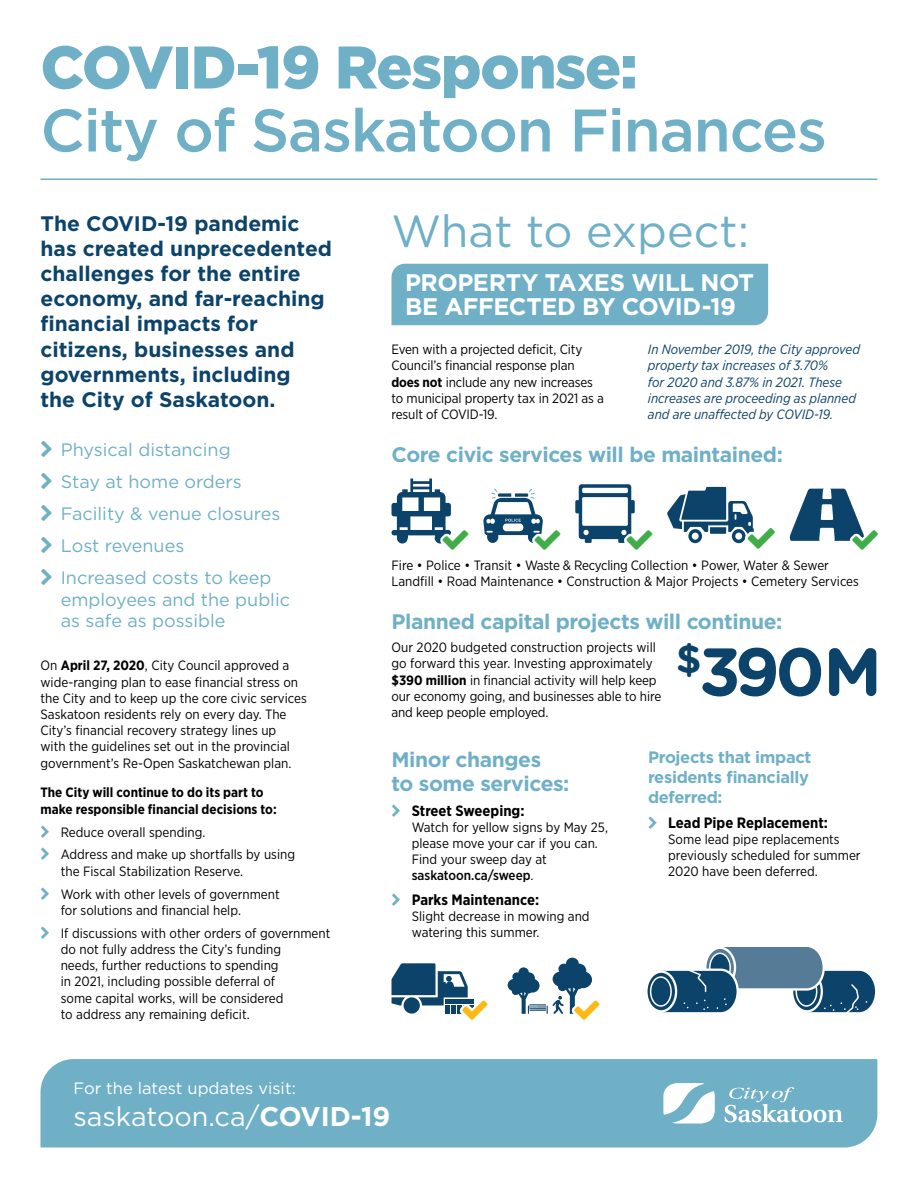
<style>
.page{position:relative;width:918px;height:1188px;background:#fff}
.page>*{position:absolute;margin:0;border:0;box-sizing:border-box;transform-origin:0 0}
.t1{font:700 67.5px "Gotham Rounded";color:#0c436a}
.t2{font:500 60px/63px "Gotham";letter-spacing:-.02em;color:#6fb0c7}
.t3{font:45px "Gotham";color:#6fb0c7}
.t4{font:27px "Gotham";color:#fff}
.t5{font:700 24px/24px "Gotham";letter-spacing:-.02em;color:#fff}
.t6{font:700 21px/25.2px "Gotham";color:#0c436a}
.t7{font:700 21px/24px "Gotham";letter-spacing:-.02em;color:#6fb0c7}
.t8{font:18px/21.6px "Gotham";color:#6fb0c7}
.t9{font:700 16.5px/19.8px "Gotham";letter-spacing:-.02em;color:#6fb0c7}
.t10{font:16.5px "Gotham";color:#fff}
.t11{font:700 15px "Gotham Narrow";color:#000}
.t12{font:13.5px/16.2px "Gotham Narrow";color:#000}
.t13{font:italic 13.5px/16.2px "Gotham Narrow";color:#0c436a}
.t14{font:700 13.5px/16.2px "Gotham Narrow";color:#000}
.s1{font-weight:900}
.s2{font-weight:700}
.s3{font-weight:500}
</style>
<div class="page">
<div style="left:40px;top:1059px;width:837px;height:89px;background:#6fb0c7"></div>
<svg style="left:663px;top:1083px;width:52px;height:41px"></svg>
<svg style="left:725px;top:1087px;width:118px;height:35px"></svg>
<hr style="left:40px;top:178px;width:838px;height:2px;background:#6fb0c7">
<div style="left:392px;top:264px;width:376px;height:61px;background:#6fb0c7"></div>
<svg style="left:646px;top:972px;width:30px;height:39px"></svg>
<div style="left:645px;top:971px;width:32px;height:42px;border:2px solid #fff;border-radius:50%"></div>
<svg style="left:651px;top:977px;width:20px;height:29px"></svg>
<div style="left:650px;top:976px;width:22px;height:31px;border:2px solid #fff;border-radius:50%"></div>
<svg style="left:657px;top:947px;width:219px;height:66px"></svg>
<svg style="left:392px;top:478px;width:59px;height:66px"></svg>
<svg style="left:483px;top:488px;width:60px;height:55px"></svg>
<svg style="left:575px;top:484px;width:60px;height:59px"></svg>
<svg style="left:667px;top:487px;width:87px;height:57px"></svg>
<svg style="left:790px;top:489px;width:75px;height:52px"></svg>
<svg style="left:392px;top:963px;width:82px;height:51px"></svg>
<svg style="left:508px;top:958px;width:84px;height:56px"></svg>
<p class="t2" style="left:40px;top:35px;width:788px"><span class="s1">COVID-19 Response:<br></span>City of Saskatoon Finances</p>
<p class="t6" style="left:40px;top:210px;width:293px">The COVID-19 pandemic has created unprecedented challenges for the entire economy, and far-reaching financial impacts for citizens, businesses and governments, including<br>the City of Saskatoon.</p>
<p class="t8" style="left:61px;top:438px;width:171px">Physical distancing</p>
<p class="t8" style="left:61px;top:470px;width:183px">Stay at home orders</p>
<p class="t8" style="left:61px;top:502px;width:221px">Facility &amp; venue closures</p>
<p class="t8" style="left:61px;top:534px;width:125px">Lost revenues</p>
<p class="t8" style="left:61px;top:567px;width:231px">Increased costs to keep employees and the public as safe as possible</p>
<p class="t12" style="left:40px;top:657px;width:268px">On <span class="s2">April 27, 2020</span>, City Council approved a wide-ranging plan to ease financial stress on the City and to keep up the core civic services Saskatoon residents rely on every day. The City’s financial recovery strategy lines up<br>with the guidelines set out in the provincial government’s Re-Open Saskatchewan plan.</p>
<p class="t14" style="left:40px;top:784px;width:238px">The City will continue to do its part to make responsible financial decisions to:</p>
<p class="t12" style="left:61px;top:823px;width:146px">Reduce overall spending.</p>
<p class="t12" style="left:61px;top:846px;width:236px">Address and make up shortfalls by using the Fiscal Stabilization Reserve.</p>
<p class="t12" style="left:61px;top:886px;width:221px">Work with other levels of government for solutions and financial help.</p>
<p class="t12" style="left:61px;top:925px;width:271px">If discussions with other orders of government do not fully address the City’s funding<br>needs, further reductions to spending<br>in 2021, including possible deferral of<br>some capital works, will be considered<br>to address any remaining deficit.</p>
<p class="t3" style="left:392px;top:202px;width:359px">What to expect:</p>
<p class="t5" style="left:405px;top:270px;width:351px">PROPERTY TAXES WILL NOT<br>BE AFFECTED BY COVID-19</p>
<p class="t12" style="left:392px;top:341px;width:214px">Even with a projected deficit, City<br>Council’s financial response plan <span class="s2">does not</span> include any new increases to municipal property tax in 2021 as a result of COVID-19.</p>
<p class="t13" style="left:648px;top:341px;width:214px">In November 2019, the City approved property tax increases of 3.70%<br>for 2020 and 3.87% in 2021. These increases are proceeding as planned and are unaffected by COVID-19.</p>
<p class="t7" style="left:392px;top:442px;width:393px">Core civic services will be maintained:</p>
<p class="t12" style="left:392px;top:557px;width:469px">Fire • Police • Transit • Waste &amp; Recycling Collection • Power, Water &amp; Sewer<br>Landfill • Road Maintenance • Construction &amp; Major Projects • Cemetery Services</p>
<p class="t7" style="left:392px;top:610px;width:392px">Planned capital projects will continue:</p>
<p class="t12" style="left:392px;top:639px;width:271px">Our 2020 budgeted construction projects will go forward this year. Investing approximately <span class="s2">$390 million</span> in financial activity will help keep our economy going, and businesses able to hire and keep people employed.</p>
<p class="t1" style="left:676px;top:622px;width:207px"><sup>$</sup>390M</p>
<p class="t7" style="left:392px;top:747px;width:179px">Minor changes<br>to some services:</p>
<p class="t11" style="left:412px;top:801px;width:114px">Street Sweeping:</p>
<p class="t12" style="left:412px;top:819px;width:198px">Watch for yellow signs by May 25, please move your car if you can.<br>Find your sweep day at <span class="s3">saskatoon.ca/sweep</span>.</p>
<p class="t11" style="left:412px;top:890px;width:129px">Parks Maintenance:</p>
<p class="t12" style="left:412px;top:908px;width:179px">Slight decrease in mowing and watering this summer.</p>
<p class="t9" style="left:648px;top:747px;width:165px">Projects that impact residents financially deferred:</p>
<p class="t11" style="left:668px;top:813px;width:161px">Lead Pipe Replacement:</p>
<p class="t12" style="left:668px;top:831px;width:194px">Some lead pipe replacements previously scheduled for summer<br>2020 have been deferred.</p>
<p class="t10" style="left:73px;top:1077px;width:224px">For the latest updates visit:</p>
<p class="t4" style="left:73px;top:1099px;width:318px">saskatoon.ca/<span class="s2">COVID-19</span></p>
</div>
